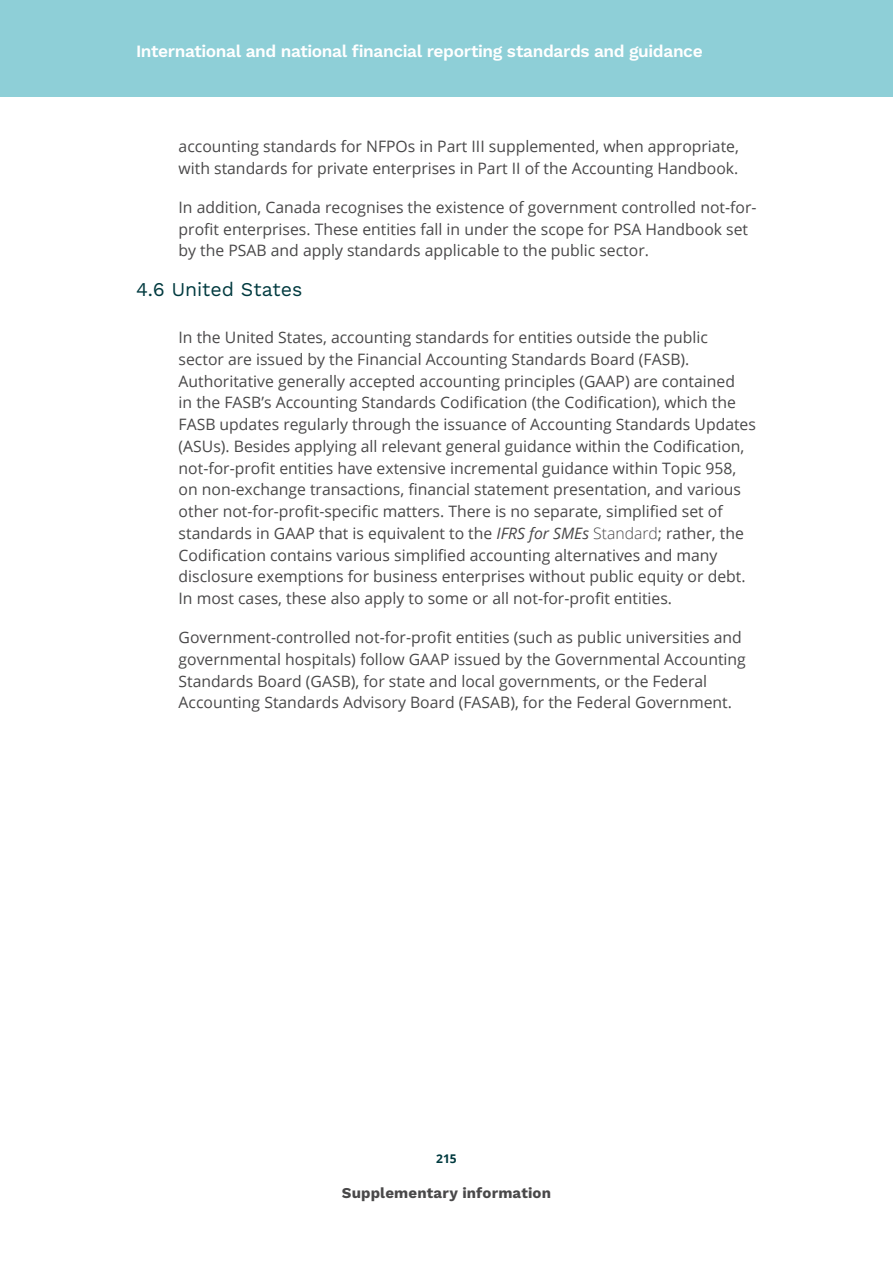
<style>
.page{position:relative;width:893px;height:1263px;background:#fff}
.page>*{position:absolute;margin:0;border:0;box-sizing:border-box;transform-origin:0 0}
.t1{font:19.5px "Work Sans";color:#003a3f}
.t2{font:600 17.25px "Work Sans";letter-spacing:-.025em;color:#fff}
.t3{font:15.75px/21.8px "Open Sans";color:#494849}
.t4{font:700 15px "Work Sans";letter-spacing:.01em;color:#494849}
.t5{font:700 12px "Open Sans";color:#003a3f}
.s1{font-style:italic}
.s2{font-weight:300}
</style>
<div class="page">
<div style="left:0;top:0;width:893px;height:97px;background:#8ecfd7"></div>
<p class="t2" style="left:136px;top:41px;width:568px">International and national financial reporting standards and guidance</p>
<p class="t3" style="left:179px;top:135px;width:562px">accounting standards for NFPOs in Part III supplemented, when appropriate, with standards for private enterprises in Part II of the Accounting Handbook.</p>
<p class="t3" style="left:179px;top:196px;width:579px">In addition, Canada recognises the existence of government controlled not-for&shy;profit enterprises. These entities fall in under the scope for PSA Handbook set by the PSAB and apply standards applicable to the public sector.</p>
<p class="t1" style="left:136px;top:278px;width:168px">4.6 United States</p>
<p class="t3" style="left:179px;top:326px;width:579px">In the United States, accounting standards for entities outside the public sector are issued by the Financial Accounting Standards Board (FASB).<br>Authoritative generally accepted accounting principles (GAAP) are contained<br>in the FASB’s Accounting Standards Codification (the Codification), which the FASB updates regularly through the issuance of Accounting Standards Updates (ASUs). Besides applying all relevant general guidance within the Codification, not-for-profit entities have extensive incremental guidance within Topic 958, on non-exchange transactions, financial statement presentation, and various other not-for-profit-specific matters. There is no separate, simplified set of standards in GAAP that is equivalent to the <span class="s1">IFRS for SMEs</span> <span class="s2">Standard</span>; rather, the Codification contains various simplified accounting alternatives and many disclosure exemptions for business enterprises without public equity or debt.<br>In most cases, these also apply to some or all not-for-profit entities.</p>
<p class="t3" style="left:179px;top:626px;width:569px">Government-controlled not-for-profit entities (such as public universities and governmental hospitals) follow GAAP issued by the Governmental Accounting Standards Board (GASB), for state and local governments, or the Federal Accounting Standards Advisory Board (FASAB), for the Federal Government.</p>
<p class="t5" style="left:436px;top:1150px;width:22px">215</p>
<p class="t4" style="left:342px;top:1184px;width:210px">Supplementary information</p>
</div>
